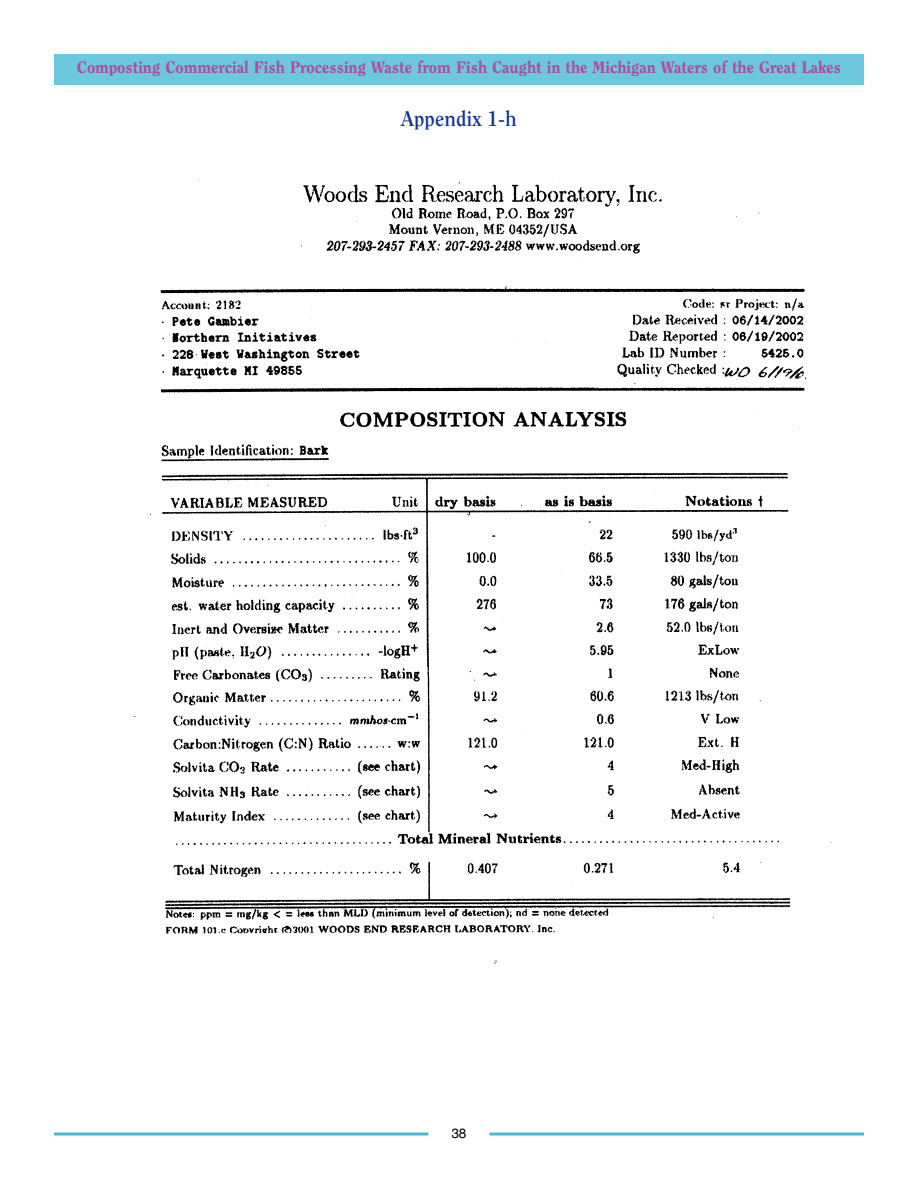
<style>
.page{position:relative;width:918px;height:1188px;background:#fff}
.page>*{position:absolute;margin:0;border:0;box-sizing:border-box;transform-origin:0 0}
.t1{font:700 21px "Clearface";color:#113695}
.t2{font:800 16.5px "Clearface";color:#ae4ca3}
.t3{font:13.5px "Helvetica";color:#000}
</style>
<div class="page">
<div style="left:54px;top:54px;width:810px;height:30px;background:#6dc8de"></div>
<svg style="left:54px;top:1132px;width:374px;height:4px"></svg>
<svg style="left:490px;top:1132px;width:374px;height:4px"></svg>
<img style="left:133px;top:179px;width:699px;height:785px">
<p class="t2" style="left:77px;top:60px;width:766px">Composting Commercial Fish Processing Waste from Fish Caught in the Michigan Waters of the Great Lakes</p>
<p class="t1" style="left:401px;top:109px;width:117px">Appendix 1-h</p>
<p class="t3" style="left:451px;top:1128px;width:17px">38</p>
</div>
